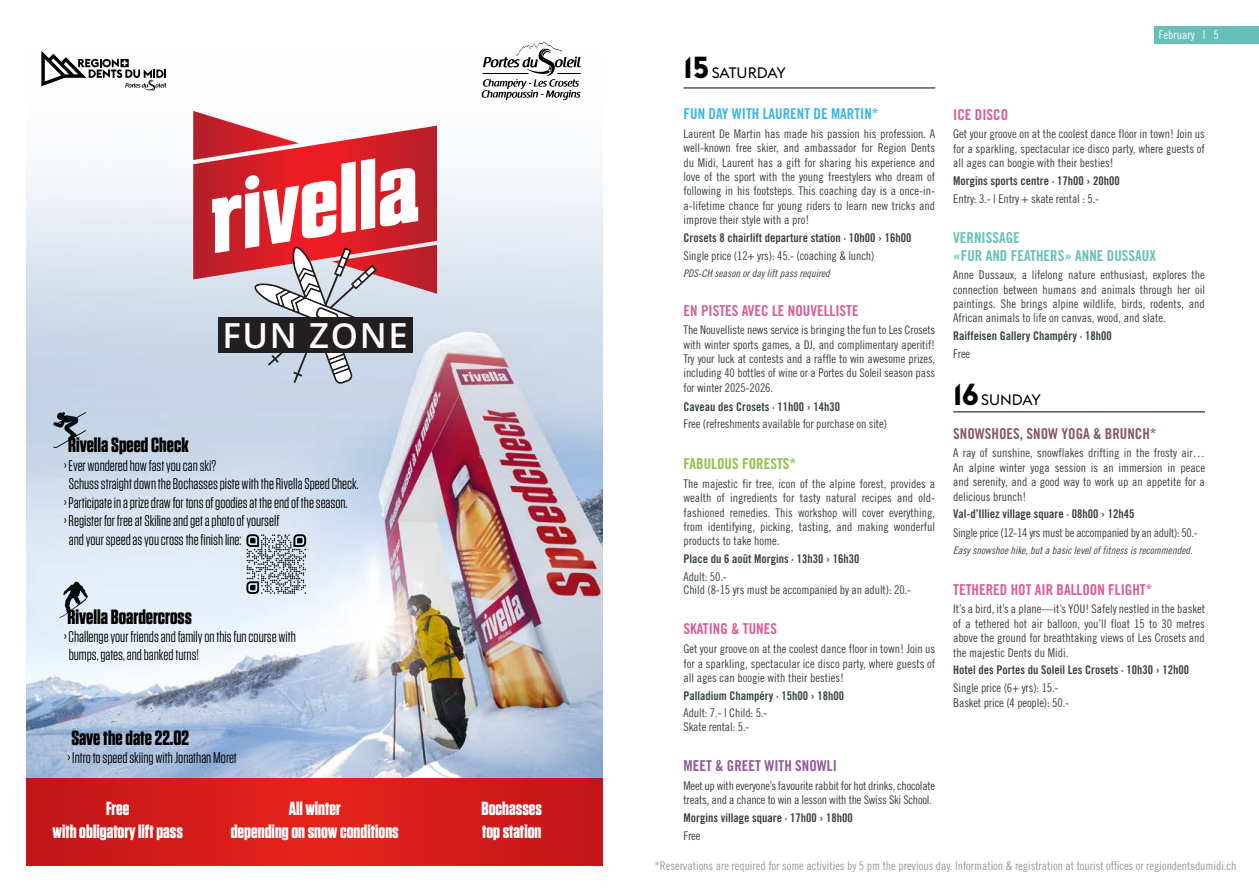
<style>
.page{position:relative;width:1259px;height:893px;background:#fff}
.page>*{position:absolute;margin:0;border:0;box-sizing:border-box;transform-origin:0 0}
.t1{font:600 34.5px "Open Sans";letter-spacing:.05em;color:#fff}
.t2{font:700 20.55px "Tungsten";color:#000}
.t3{font:700 18.9px/22.8px "Tungsten";color:#fff;text-align:center}
.t4{font:15.45px/18.6px "Tungsten";color:#000}
.t5{font:15px "Trade Gothic LT Std Bd Cn 20";color:#d85c9a}
.t6{font:15px/18px "Trade Gothic LT Std Bd Cn 20";color:#67c0b8}
.t7{font:15px "Trade Gothic LT Std Bd Cn 20";color:#3eb5e3}
.t8{font:15px "Trade Gothic LT Std Bd Cn 20";color:#855869}
.t9{font:15px "Trade Gothic LT Std Bd Cn 20";color:#91599c}
.t10{font:15px "Euclid Flex";letter-spacing:-.005em;color:#000}
.t11{font:15px "Trade Gothic LT Std Bd Cn 20";color:#92bf48}
.t12{font:12px/14.4px "Trade Gothic LT Std Cn 18";letter-spacing:-.01em;color:#384144;text-align:justify}
.t13{font:12px "Trade Gothic LT Std Bd Cn 20";color:#384144}
.t14{font:12px "Trade Gothic LT Std Cn 18";letter-spacing:-.005em;color:#959c9f}
.t15{font:12px "Trade Gothic LT Std Cn 18";letter-spacing:-.03em;color:#384144}
.t16{font:12px "Trade Gothic LT Std Cn 18";color:#fff}
.t17{font:10.5px "Trade Gothic LT Std Cn 18 Obl";color:#384144}
.s1{font-weight:700;font-size:30px}
</style>
<div class="page">
<div style="left:1154px;top:26px;width:105px;height:17px;background:#67c0b8"></div>
<hr style="left:683px;top:88px;width:252px;height:1px;background:#000">
<hr style="left:953px;top:411px;width:252px;height:1px;background:#000">
<img style="left:27px;top:477px;width:576px;height:302px">
<img style="left:27px;top:41px;width:576px;height:436px">
<svg style="left:27px;top:779px;width:576px;height:87px;background:#d21c1a"></svg>
<svg style="left:193px;top:111px;width:244px;height:273px"></svg>
<div style="left:218px;top:318px;width:194px;height:35px;background:#231f20"></div>
<svg style="left:53px;top:412px;width:33px;height:36px"></svg>
<svg style="left:246px;top:534px;width:60px;height:60px;background:#9fa6ae"></svg>
<svg style="left:59px;top:581px;width:29px;height:37px"></svg>
<svg style="left:41px;top:51px;width:125px;height:40px"></svg>
<svg style="left:482px;top:42px;width:98px;height:58px"></svg>
<hr style="left:483px;top:73px;width:45px;height:1px;background:#000">
<h2 class="t2" style="left:68px;top:434px;width:122px">Rivella Speed Check</h2>
<h1 class="t1" style="left:222px;top:312px;width:187px">FUN ZONE</h1>
<p class="t4" style="left:64px;top:456px;width:296px">› Ever wondered how fast you can ski?<br>Schuss straight down the Bochasses piste with the Rivella Speed Check. › Participate in a prize draw for tons of goodies at the end of the season.<br>› Register for free at Skiline and get a photo of yourself<br>and your speed as you cross the finish line:</p>
<h2 class="t2" style="left:68px;top:605px;width:126px">Rivella Boardercross</h2>
<p class="t4" style="left:64px;top:627px;width:233px">› Challenge your friends and family on this fun course with bumps, gates, and banked turns!</p>
<h2 class="t2" style="left:71px;top:727px;width:119px">Save the date 22.02</h2>
<p class="t4" style="left:68px;top:749px;width:170px">› Intro to speed skiing with Jonathan Moret</p>
<h3 class="t3" style="left:52px;top:798px;width:132px">Free<br>with obligatory lift pass</h3>
<h3 class="t3" style="left:481px;top:798px;width:62px;text-align:left">Bochasses top station</h3>
<h3 class="t3" style="left:231px;top:798px;width:170px">All winter<br>depending on snow conditions</h3>
<p class="t10" style="left:683px;top:64px;width:104px"><span class="s1">15</span> SATURDAY</p>
<p class="t7" style="left:683px;top:105px;width:196px">FUN DAY WITH LAURENT DE MARTIN*</p>
<p class="t12" style="left:683px;top:126px;width:253px">Laurent De Martin has made his passion his profession. A well-known free skier, and ambassador for Region Dents du Midi, Laurent has a gift for sharing his experience and love of the sport with the young freestylers who dream of following in his footsteps. This coaching day is a once-in&shy;a-lifetime chance for young riders to learn new tricks and improve their style with a pro!</p>
<p class="t13" style="left:683px;top:230px;width:229px">Crosets 8 chairlift departure station · 10h00 › 16h00</p>
<p class="t12" style="left:683px;top:248px;width:192px">Single price (12+ yrs): 45.- (coaching &amp; lunch)</p>
<p class="t17" style="left:683px;top:267px;width:148px">PDS-CH season or day lift pass required</p>
<p class="t5" style="left:683px;top:301px;width:177px">EN PISTES AVEC LE NOUVELLISTE</p>
<p class="t12" style="left:683px;top:323px;width:253px">The Nouvelliste news service is bringing the fun to Les Crosets with winter sports games, a DJ, and complimentary aperitif!<br>Try your luck at contests and a raffle to win awesome prizes, including 40 bottles of wine or a Portes du Soleil season pass for winter 2025-2026.</p>
<p class="t13" style="left:683px;top:399px;width:158px">Caveau des Crosets · 11h00 › 14h30</p>
<p class="t12" style="left:683px;top:417px;width:205px">Free (refreshments available for purchase on site)</p>
<p class="t11" style="left:683px;top:455px;width:114px">FABULOUS FORESTS*</p>
<p class="t12" style="left:683px;top:476px;width:253px">The majestic fir tree, icon of the alpine forest, provides a wealth of ingredients for tasty natural recipes and old&shy;fashioned remedies. This workshop will cover everything, from identifying, picking, tasting, and making wonderful products to take home.</p>
<p class="t13" style="left:683px;top:552px;width:177px">Place du 6 août Morgins · 13h30 › 16h30</p>
<p class="t12" style="left:683px;top:570px;width:229px;line-height:13.5px">Adult: 50.-<br>Child (8-15 yrs must be accompanied by an adult): 20.-</p>
<p class="t5" style="left:683px;top:620px;width:95px">SKATING &amp; TUNES</p>
<p class="t12" style="left:683px;top:641px;width:253px">Get your groove on at the coolest dance floor in town! Join us for a sparkling, spectacular ice disco party, where guests of all ages can boogie with their besties!</p>
<p class="t13" style="left:683px;top:688px;width:162px">Palladium Champéry · 15h00 › 18h00</p>
<p class="t12" style="left:683px;top:706px;width:85px;line-height:13.5px">Adult: 7.- | Child: 5.-<br>Skate rental: 5.-</p>
<p class="t9" style="left:683px;top:756px;width:155px">MEET &amp; GREET WITH SNOWLI</p>
<p class="t12" style="left:683px;top:778px;width:253px">Meet up with everyone’s favourite rabbit for hot drinks, chocolate treats, and a chance to win a lesson with the Swiss Ski School.</p>
<p class="t13" style="left:683px;top:810px;width:171px">Morgins village square · 17h00 › 18h00</p>
<p class="t12" style="left:683px;top:828px;width:18px">Free</p>
<p class="t16" style="left:1159px;top:28px;width:61px">February | 5</p>
<p class="t5" style="left:953px;top:105px;width:56px">ICE DISCO</p>
<p class="t12" style="left:953px;top:127px;width:253px">Get your groove on at the coolest dance floor in town! Join us for a sparkling, spectacular ice disco party, where guests of all ages can boogie with their besties!</p>
<p class="t13" style="left:953px;top:173px;width:168px">Morgins sports centre · 17h00 › 20h00</p>
<p class="t12" style="left:953px;top:191px;width:147px">Entry: 3.- | Entry + skate rental : 5.-</p>
<p class="t6" style="left:953px;top:228px;width:204px">VERNISSAGE<br>«FUR AND FEATHERS» ANNE DUSSAUX</p>
<p class="t12" style="left:953px;top:268px;width:253px">Anne Dussaux, a lifelong nature enthusiast, explores the connection between humans and animals through her oil paintings. She brings alpine wildlife, birds, rodents, and African animals to life on canvas, wood, and slate.</p>
<p class="t13" style="left:953px;top:329px;width:160px">Raiffeisen Gallery Champéry · 18h00</p>
<p class="t12" style="left:953px;top:346px;width:18px">Free</p>
<p class="t10" style="left:953px;top:391px;width:89px"><span class="s1">16</span> SUNDAY</p>
<p class="t8" style="left:953px;top:424px;width:205px">SNOWSHOES, SNOW YOGA &amp; BRUNCH*</p>
<p class="t12" style="left:953px;top:446px;width:253px">A ray of sunshine, snowflakes drifting in the frosty air… An alpine winter yoga session is an immersion in peace and serenity, and a good way to work up an appetite for a delicious brunch!</p>
<p class="t13" style="left:953px;top:507px;width:183px">Val-d’Illiez village square · 08h00 › 12h45</p>
<p class="t15" style="left:953px;top:526px;width:246px">Single price (12-14 yrs must be accompanied by an adult): 50.-</p>
<p class="t17" style="left:953px;top:544px;width:241px">Easy snowshoe hike, but a basic level of fitness is recommended.</p>
<p class="t5" style="left:953px;top:580px;width:201px">TETHERED HOT AIR BALLOON FLIGHT*</p>
<p class="t12" style="left:953px;top:602px;width:253px">It’s a bird, it’s a plane—it’s YOU! Safely nestled in the basket of a tethered hot air balloon, you’ll float 15 to 30 metres above the ground for breathtaking views of Les Crosets and the majestic Dents du Midi.</p>
<p class="t13" style="left:953px;top:663px;width:237px">Hotel des Portes du Soleil Les Crosets · 10h30 › 12h00</p>
<p class="t12" style="left:953px;top:680px;width:117px">Single price (6+ yrs): 15.-<br>Basket price (4 people): 50.-</p>
<p class="t14" style="left:654px;top:859px;width:583px">*Reservations are required for some activities by 5 pm the previous day. Information &amp; registration at tourist offices or regiondentsdumidi.ch</p>
</div>
